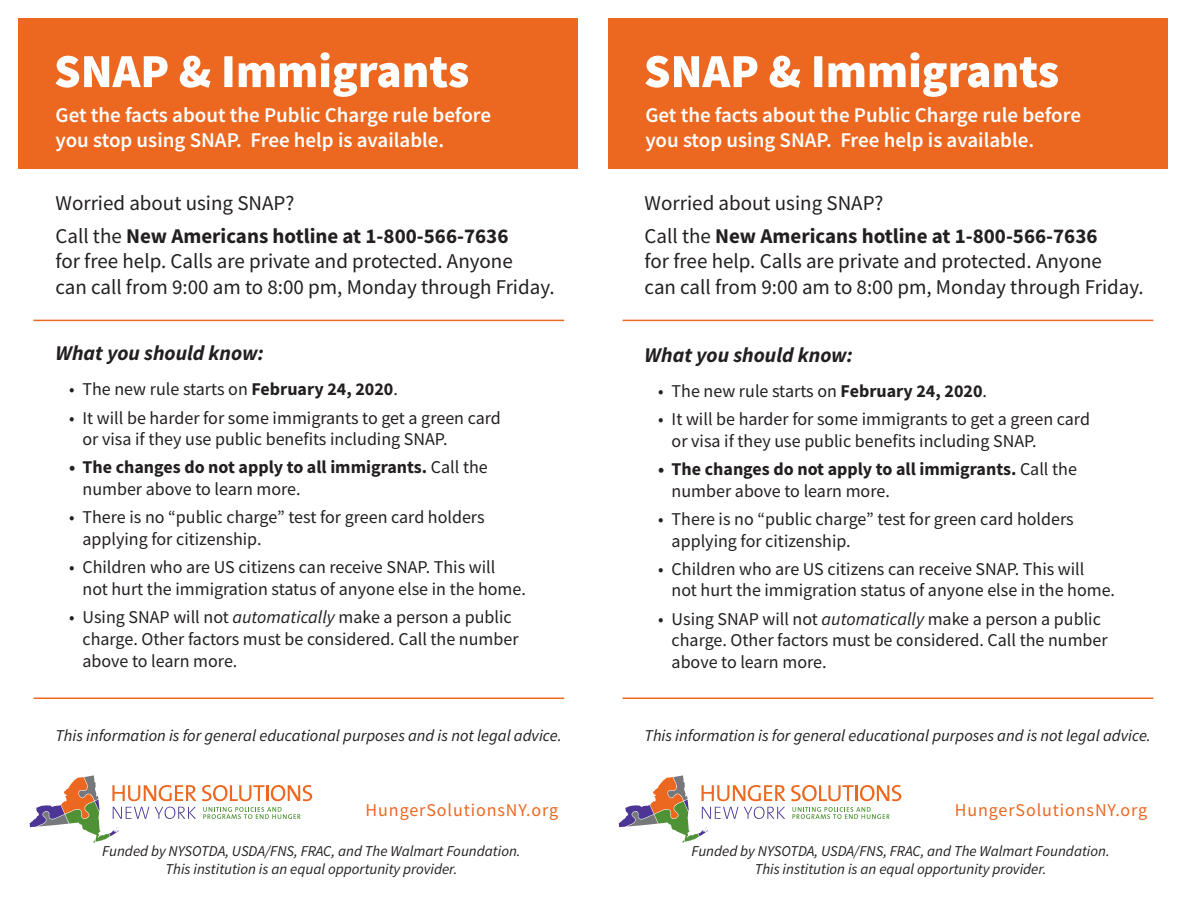
<style>
.page{position:relative;width:1188px;height:918px;background:#fff}
.page>*{position:absolute;margin:0;border:0;box-sizing:border-box;transform-origin:0 0}
.t1{font:21px/25.5px "Source Sans Pro";color:#231f20}
.t2{font:600 21px/25.2px "Source Sans Pro";color:#fff}
.t3{font:italic 700 21px "Source Sans Pro";color:#231f20}
.t4{font:18px/21.6px "Source Sans Pro";color:#231f20}
.t5{font:700 18px/21.6px "Source Sans Pro";color:#231f20}
.t6{font:18px "Source Sans Pro";letter-spacing:.05em;color:#ec6820}
.t7{font:italic 16.5px "Source Sans Pro";color:#231f20}
.t8{font:italic 15px/18px "Source Sans Pro";color:#231f20;text-align:center}
.s1{font-weight:700}
.s2{font-weight:400}
.s3{font-style:italic}
</style>
<div class="page">
<div style="left:18px;top:18px;width:559px;height:150px;background:#ec6820"></div>
<div style="left:608px;top:18px;width:559px;height:150px;background:#ec6820"></div>
<svg style="left:56px;top:52px;width:412px;height:45px"></svg>
<svg style="left:645px;top:52px;width:413px;height:45px"></svg>
<svg style="left:202px;top:785px;width:110px;height:16px"></svg>
<svg style="left:203px;top:807px;width:98px;height:12px"></svg>
<svg style="left:30px;top:775px;width:166px;height:68px"></svg>
<svg style="left:619px;top:775px;width:282px;height:68px"></svg>
<hr style="left:33px;top:320px;width:531px;height:1px;background:#ec6820">
<hr style="left:623px;top:320px;width:530px;height:1px;background:#ec6820">
<hr style="left:33px;top:698px;width:531px;height:1px;background:#ec6820">
<hr style="left:623px;top:698px;width:530px;height:1px;background:#ec6820">
<p class="t2" style="left:56px;top:102px;width:437px">Get the facts about the Public Charge rule before you stop using SNAP. Free help is available.</p>
<p class="t2" style="left:645px;top:102px;width:437px">Get the facts about the Public Charge rule before you stop using SNAP. Free help is available.</p>
<p class="t1" style="left:56px;top:191px;width:240px">Worried about using SNAP?</p>
<p class="t1" style="left:56px;top:223px;width:501px">Call the <span class="s1">New Americans hotline at 1-800-566-7636<br></span>for free help. Calls are private and protected. Anyone<br>can call from 9:00 am to 8:00 pm, Monday through Friday.</p>
<p class="t3" style="left:56px;top:339px;width:210px">What you should know:</p>
<p class="t4" style="left:69px;top:378px;width:330px">• The new rule starts on <span class="s1">February 24, 2020</span>.</p>
<p class="t4" style="left:82px;top:407px;width:420px;text-indent:-14px">• It will be harder for some immigrants to get a green card or visa if they use public benefits including SNAP.</p>
<p class="t5" style="left:82px;top:456px;width:407px;text-indent:-14px">• The changes do not apply to all immigrants. <span class="s2">Call the number above to learn more.</span></p>
<p class="t4" style="left:82px;top:507px;width:404px;text-indent:-14px">• There is no “public charge” test for green card holders applying for citizenship.</p>
<p class="t4" style="left:82px;top:557px;width:445px;text-indent:-14px">• Children who are US citizens can receive SNAP. This will<br>not hurt the immigration status of anyone else in the home.</p>
<p class="t4" style="left:82px;top:606px;width:438px;text-indent:-14px">• Using SNAP will not <span class="s3">automatically</span> make a person a public charge. Other factors must be considered. Call the number above to learn more.</p>
<p class="t1" style="left:645px;top:191px;width:240px">Worried about using SNAP?</p>
<p class="t1" style="left:645px;top:223px;width:501px">Call the <span class="s1">New Americans hotline at 1-800-566-7636<br></span>for free help. Calls are private and protected. Anyone<br>can call from 9:00 am to 8:00 pm, Monday through Friday.</p>
<p class="t3" style="left:645px;top:340px;width:210px">What you should know:</p>
<p class="t4" style="left:658px;top:380px;width:330px">• The new rule starts on <span class="s1">February 24, 2020</span>.</p>
<p class="t4" style="left:672px;top:408px;width:420px;text-indent:-14px">• It will be harder for some immigrants to get a green card or visa if they use public benefits including SNAP.</p>
<p class="t5" style="left:672px;top:458px;width:407px;text-indent:-14px">• The changes do not apply to all immigrants. <span class="s2">Call the number above to learn more.</span></p>
<p class="t4" style="left:672px;top:508px;width:404px;text-indent:-14px">• There is no “public charge” test for green card holders applying for citizenship.</p>
<p class="t4" style="left:672px;top:558px;width:445px;text-indent:-14px">• Children who are US citizens can receive SNAP. This will<br>not hurt the immigration status of anyone else in the home.</p>
<p class="t4" style="left:672px;top:608px;width:438px;text-indent:-14px">• Using SNAP will not <span class="s3">automatically</span> make a person a public charge. Other factors must be considered. Call the number above to learn more.</p>
<p class="t7" style="left:56px;top:725px;width:508px">This information is for general educational purposes and is not legal advice.</p>
<p class="t7" style="left:645px;top:725px;width:508px">This information is for general educational purposes and is not legal advice.</p>
<p class="t6" style="left:366px;top:798px;width:194px">HungerSolutionsNY.org</p>
<p class="t6" style="left:955px;top:798px;width:194px">HungerSolutionsNY.org</p>
<p class="t8" style="left:102px;top:842px;width:420px">Funded by NYSOTDA, USDA/FNS, FRAC, and The Walmart Foundation.<br>This institution is an equal opportunity provider.</p>
<p class="t8" style="left:691px;top:842px;width:420px">Funded by NYSOTDA, USDA/FNS, FRAC, and The Walmart Foundation.<br>This institution is an equal opportunity provider.</p>
</div>
